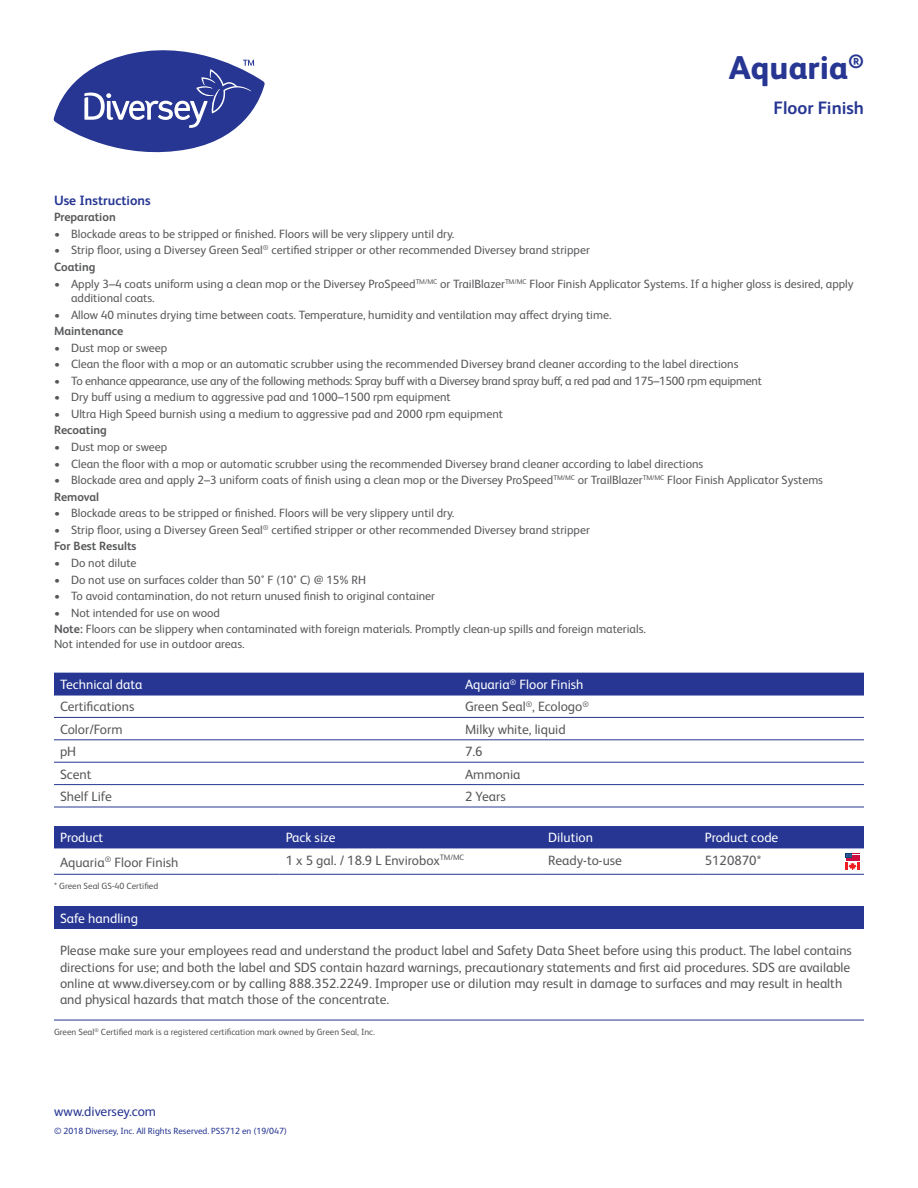
<style>
.page{position:relative;width:918px;height:1188px;background:#fff}
.page>*{position:absolute;margin:0;border:0;box-sizing:border-box;transform-origin:0 0}
.Fancy_Name_page_2{font:800 33px "FS Albert Pro";color:#263692}
.Product_Descriptor_p{font:700 18px "FS Albert Pro";color:#263692}
.Body_text{font:13.5px/16.2px "FS Albert Pro";color:#57585a}
._2_Table_Subhead_Blu{font:13.5px "FS Albert Pro";color:#fff}
.t1{font:13.5px "FS Albert Pro";color:#263692}
.Body_text-2{font:700 13.5px "FS Albert Pro";color:#263692}
.Body_text-3{font:12px/14.4px "FS Albert Pro";color:#57585a}
.Body_text-4{font:12px "FS Albert Pro";letter-spacing:-.02em;color:#57585a}
.Body_text-5{font:700 12px "FS Albert Pro";color:#57585a}
.Body_text-6{font:9px "FS Albert Pro";color:#57585a}
.t2{font:9px "FS Albert Pro";color:#263692}
.s1{font-weight:700}
</style>
<div class="page">
<div style="left:54px;top:673px;width:810px;height:22px;background:#263692"></div>
<hr style="left:54px;top:762px;width:405px;height:1px;background:#263692">
<hr style="left:459px;top:762px;width:405px;height:1px;background:#263692">
<hr style="left:54px;top:739px;width:405px;height:1px;background:#263692">
<hr style="left:459px;top:739px;width:405px;height:1px;background:#263692">
<hr style="left:54px;top:695px;width:405px;height:1px;background:#263692">
<hr style="left:54px;top:784px;width:405px;height:1px;background:#263692">
<hr style="left:54px;top:807px;width:405px;height:1px;background:#263692">
<hr style="left:459px;top:695px;width:405px;height:1px;background:#263692">
<hr style="left:459px;top:784px;width:405px;height:1px;background:#263692">
<hr style="left:459px;top:807px;width:405px;height:1px;background:#263692">
<hr style="left:54px;top:717px;width:405px;height:1px;background:#263692">
<hr style="left:459px;top:717px;width:405px;height:1px;background:#263692">
<div style="left:54px;top:826px;width:810px;height:22px;background:#263692"></div>
<hr style="left:54px;top:874px;width:226px;height:1px;background:#263692">
<hr style="left:280px;top:874px;width:262px;height:1px;background:#263692">
<hr style="left:542px;top:874px;width:157px;height:1px;background:#263692">
<hr style="left:699px;top:874px;width:165px;height:1px;background:#263692">
<div style="left:54px;top:907px;width:810px;height:22px;background:#263692"></div>
<hr style="left:54px;top:1020px;width:810px;height:1px;background:#263692">
<svg style="left:846px;top:854px;width:13px;height:16px"></svg>
<svg style="left:53px;top:50px;width:212px;height:103px"></svg>
<p class="Fancy_Name_page_2" style="left:729px;top:42px;width:137px">Aquaria<sup>®</sup></p>
<p class="Product_Descriptor_p" style="left:774px;top:96px;width:92px">Floor Finish</p>
<p class="Body_text-2" style="left:54px;top:191px;width:98px">Use Instructions</p>
<p class="Body_text-5" style="left:54px;top:209px;width:63px">Preparation</p>
<p class="Body_text-3" style="left:54px;top:226px;width:402px">• Blockade areas to be stripped or finished. Floors will be very slippery until dry.</p>
<p class="Body_text-3" style="left:54px;top:242px;width:537px">• Strip floor, using a Diversey Green Seal<sup>®</sup> certified stripper or other recommended Diversey brand stripper</p>
<p class="Body_text-5" style="left:54px;top:258px;width:43px">Coating</p>
<p class="Body_text-3" style="left:71px;top:275px;width:784px;text-indent:-17px">• Apply 3–4 coats uniform using a clean mop or the Diversey ProSpeed<sup>TM/MC</sup> or TrailBlazer<sup>TM/MC</sup> Floor Finish Applicator Systems. If a higher gloss is desired, apply additional coats.</p>
<p class="Body_text-3" style="left:54px;top:306px;width:559px">• Allow 40 minutes drying time between coats. Temperature, humidity and ventilation may affect drying time.</p>
<p class="Body_text-5" style="left:54px;top:323px;width:71px">Maintenance</p>
<p class="Body_text-3" style="left:54px;top:339px;width:115px">• Dust mop or sweep</p>
<p class="Body_text-3" style="left:54px;top:356px;width:686px">• Clean the floor with a mop or an automatic scrubber using the recommended Diversey brand cleaner according to the label directions</p>
<p class="Body_text-4" style="left:54px;top:372px;width:710px">• To enhance appearance, use any of the following methods: Spray buff with a Diversey brand spray buff, a red pad and 175–1500 rpm equipment</p>
<p class="Body_text-3" style="left:54px;top:389px;width:398px">• Dry buff using a medium to aggressive pad and 1000–1500 rpm equipment</p>
<p class="Body_text-3" style="left:54px;top:406px;width:451px">• Ultra High Speed burnish using a medium to aggressive pad and 2000 rpm equipment</p>
<p class="Body_text-5" style="left:54px;top:422px;width:54px">Recoating</p>
<p class="Body_text-3" style="left:54px;top:439px;width:115px">• Dust mop or sweep</p>
<p class="Body_text-3" style="left:54px;top:455px;width:651px">• Clean the floor with a mop or automatic scrubber using the recommended Diversey brand cleaner according to label directions</p>
<p class="Body_text-3" style="left:54px;top:472px;width:771px">• Blockade area and apply 2–3 uniform coats of finish using a clean mop or the Diversey ProSpeed<sup>TM/MC</sup> or TrailBlazer<sup>TM/MC</sup> Floor Finish Applicator Systems</p>
<p class="Body_text-5" style="left:54px;top:488px;width:47px">Removal</p>
<p class="Body_text-3" style="left:54px;top:505px;width:402px">• Blockade areas to be stripped or finished. Floors will be very slippery until dry.</p>
<p class="Body_text-3" style="left:54px;top:522px;width:537px">• Strip floor, using a Diversey Green Seal<sup>®</sup> certified stripper or other recommended Diversey brand stripper</p>
<p class="Body_text-5" style="left:54px;top:538px;width:84px">For Best Results</p>
<p class="Body_text-3" style="left:54px;top:555px;width:84px">• Do not dilute</p>
<p class="Body_text-3" style="left:54px;top:571px;width:314px">• Do not use on surfaces colder than 50˚ F (10˚ C) @ 15% RH</p>
<p class="Body_text-3" style="left:54px;top:588px;width:383px">• To avoid contamination, do not return unused finish to original container</p>
<p class="Body_text-3" style="left:54px;top:604px;width:168px">• Not intended for use on wood</p>
<p class="Body_text-3" style="left:54px;top:621px;width:593px"><span class="s1">Note:</span> Floors can be slippery when contaminated with foreign materials. Promptly clean-up spills and foreign materials.<br>Not intended for use in outdoor areas.</p>
<p class="_2_Table_Subhead_Blu" style="left:60px;top:675px;width:84px">Technical data</p>
<p class="_2_Table_Subhead_Blu" style="left:465px;top:675px;width:120px">Aquaria<sup>®</sup> Floor Finish</p>
<p class="Body_text" style="left:60px;top:698px;width:76px">Certifications</p>
<p class="Body_text" style="left:465px;top:698px;width:126px">Green Seal<sup>®</sup>, Ecologo<sup>®</sup></p>
<p class="Body_text" style="left:60px;top:720px;width:64px">Color/Form</p>
<p class="Body_text" style="left:465px;top:720px;width:102px">Milky white, liquid</p>
<p class="Body_text" style="left:60px;top:742px;width:18px">pH</p>
<p class="Body_text" style="left:465px;top:742px;width:19px">7.6</p>
<p class="Body_text" style="left:60px;top:765px;width:33px">Scent</p>
<p class="Body_text" style="left:465px;top:765px;width:57px">Ammonia</p>
<p class="Body_text" style="left:60px;top:787px;width:53px">Shelf Life</p>
<p class="Body_text" style="left:465px;top:787px;width:42px">2 Years</p>
<p class="_2_Table_Subhead_Blu" style="left:60px;top:828px;width:45px">Product</p>
<p class="_2_Table_Subhead_Blu" style="left:286px;top:828px;width:51px">Pack size</p>
<p class="_2_Table_Subhead_Blu" style="left:548px;top:828px;width:46px">Dilution</p>
<p class="_2_Table_Subhead_Blu" style="left:705px;top:828px;width:75px">Product code</p>
<p class="Body_text" style="left:60px;top:853px;width:120px">Aquaria<sup>®</sup> Floor Finish</p>
<p class="Body_text" style="left:286px;top:851px;width:180px">1 x 5 gal. / 18.9 L Envirobox<sup>TM/MC</sup></p>
<p class="Body_text" style="left:548px;top:851px;width:75px">Ready-to-use</p>
<p class="Body_text" style="left:705px;top:851px;width:58px">5120870*</p>
<p class="Body_text-6" style="left:54px;top:880px;width:106px">* Green Seal GS-40 Certified</p>
<p class="_2_Table_Subhead_Blu" style="left:60px;top:909px;width:80px">Safe handling</p>
<p class="Body_text" style="left:60px;top:942px;width:794px">Please make sure your employees read and understand the product label and Safety Data Sheet before using this product. The label contains directions for use; and both the label and SDS contain hazard warnings, precautionary statements and first aid procedures. SDS are available online at www.diversey.com or by calling 888.352.2249. Improper use or dilution may result in damage to surfaces and may result in health and physical hazards that match those of the concentrate.</p>
<p class="Body_text-6" style="left:54px;top:1025px;width:323px">Green Seal<sup>®</sup> Certified mark is a registered certification mark owned by Green Seal, Inc.</p>
<p class="t1" style="left:54px;top:1102px;width:104px">www.diversey.com</p>
<p class="t2" style="left:54px;top:1125px;width:235px">© 2018 Diversey, Inc. All Rights Reserved. PSS712 en (19/047)</p>
</div>
